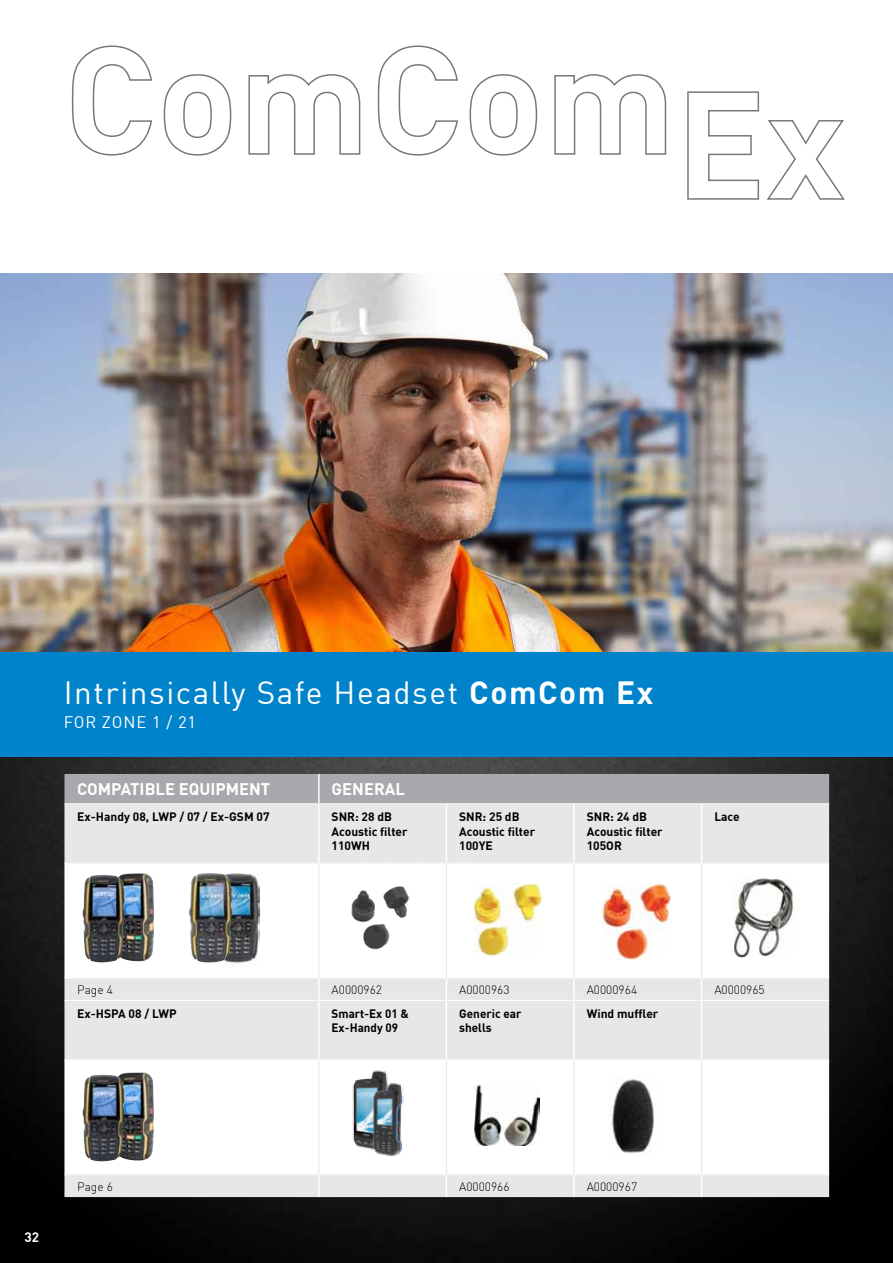
<style>
.page{position:relative;width:893px;height:1263px;background:#fff}
.page>*{position:absolute;margin:0;border:0;box-sizing:border-box;transform-origin:0 0}
.t1{font:31.5px "DIN Offc";letter-spacing:.05em;color:#fff}
.t2{font:700 16.5px "DIN Offc";color:#fff}
.t3{font:16.5px "DIN Offc";letter-spacing:.05em;color:#fff}
.t4{font:700 13.5px "DIN Offc";color:#fff}
.t5{font:700 12px/14.4px "DIN Offc";color:#000}
.t6{font:300 12px "DIN Offc";color:#000}
.s1{font-weight:700}
</style>
<div class="page">
<img style="left:0;top:756px;width:893px;height:507px">
<div style="left:0;top:651px;width:893px;height:105px;background:#0083ca"></div>
<img style="left:0;top:273px;width:893px;height:378px">
<svg style="left:71px;top:45px;width:81px;height:111px"></svg>
<svg style="left:163px;top:74px;width:69px;height:82px"></svg>
<svg style="left:248px;top:74px;width:113px;height:81px"></svg>
<svg style="left:377px;top:45px;width:81px;height:111px"></svg>
<svg style="left:469px;top:74px;width:69px;height:82px"></svg>
<svg style="left:554px;top:74px;width:113px;height:81px"></svg>
<svg style="left:687px;top:91px;width:158px;height:109px"></svg>
<div style="left:64px;top:774px;width:765px;height:29px;background:#a7a9ac"></div>
<div style="left:64px;top:804px;width:765px;height:393px;background:#e6e7e8"></div>
<svg style="left:64px;top:864px;width:765px;height:114px"></svg>
<svg style="left:64px;top:1060px;width:765px;height:114px"></svg>
<hr style="left:64px;top:803px;width:254px;height:1px;background:#fff">
<hr style="left:320px;top:803px;width:126px;height:1px;background:#fff">
<hr style="left:446px;top:803px;width:128px;height:1px;background:#fff">
<hr style="left:574px;top:803px;width:128px;height:1px;background:#fff">
<hr style="left:702px;top:803px;width:127px;height:1px;background:#fff">
<hr style="left:64px;top:863px;width:255px;height:1px;background:#fff">
<hr style="left:319px;top:863px;width:127px;height:1px;background:#fff">
<hr style="left:446px;top:863px;width:128px;height:1px;background:#fff">
<hr style="left:574px;top:863px;width:128px;height:1px;background:#fff">
<hr style="left:702px;top:863px;width:127px;height:1px;background:#fff">
<hr style="left:64px;top:978px;width:255px;height:1px;background:#fff">
<hr style="left:319px;top:978px;width:127px;height:1px;background:#fff">
<hr style="left:446px;top:978px;width:128px;height:1px;background:#fff">
<hr style="left:574px;top:978px;width:128px;height:1px;background:#fff">
<hr style="left:702px;top:978px;width:127px;height:1px;background:#fff">
<hr style="left:64px;top:1000px;width:254px;height:1px;background:#fff">
<hr style="left:320px;top:1000px;width:126px;height:1px;background:#fff">
<hr style="left:447px;top:1000px;width:126px;height:1px;background:#fff">
<hr style="left:575px;top:1000px;width:126px;height:1px;background:#fff">
<hr style="left:702px;top:1000px;width:127px;height:1px;background:#fff">
<hr style="left:64px;top:1059px;width:255px;height:1px;background:#fff">
<hr style="left:319px;top:1059px;width:127px;height:1px;background:#fff">
<hr style="left:446px;top:1059px;width:128px;height:1px;background:#fff">
<hr style="left:574px;top:1059px;width:128px;height:1px;background:#fff">
<hr style="left:702px;top:1059px;width:127px;height:1px;background:#fff">
<hr style="left:64px;top:1174px;width:255px;height:1px;background:#fff">
<hr style="left:319px;top:1174px;width:127px;height:1px;background:#fff">
<hr style="left:446px;top:1174px;width:128px;height:1px;background:#fff">
<hr style="left:574px;top:1174px;width:128px;height:1px;background:#fff">
<hr style="left:702px;top:1174px;width:127px;height:1px;background:#fff">
<hr style="left:318px;top:774px;width:2px;height:30px;background:#fff">
<hr style="left:318px;top:804px;width:2px;height:59px;background:#fff">
<hr style="left:446px;top:804px;width:1px;height:59px;background:#fff">
<hr style="left:573px;top:804px;width:2px;height:59px;background:#fff">
<hr style="left:701px;top:804px;width:1px;height:59px;background:#fff">
<hr style="left:318px;top:978px;width:2px;height:22px;background:#fff">
<svg style="left:446px;top:979px;width:1px;height:21px"></svg>
<hr style="left:573px;top:978px;width:2px;height:22px;background:#fff">
<svg style="left:701px;top:979px;width:1px;height:21px"></svg>
<hr style="left:318px;top:1000px;width:2px;height:59px;background:#fff">
<hr style="left:446px;top:1000px;width:1px;height:59px;background:#fff">
<hr style="left:573px;top:1000px;width:2px;height:59px;background:#fff">
<hr style="left:701px;top:1000px;width:1px;height:59px;background:#fff">
<hr style="left:318px;top:1175px;width:2px;height:22px;background:#fff">
<svg style="left:446px;top:1175px;width:1px;height:22px"></svg>
<hr style="left:573px;top:1175px;width:2px;height:22px;background:#fff">
<svg style="left:701px;top:1175px;width:1px;height:22px"></svg>
<hr style="left:319px;top:864px;width:1px;height:114px;background:#e6e7e8">
<hr style="left:446px;top:864px;width:1px;height:114px;background:#e6e7e8">
<hr style="left:574px;top:864px;width:1px;height:114px;background:#e6e7e8">
<hr style="left:701px;top:864px;width:1px;height:114px;background:#e6e7e8">
<hr style="left:319px;top:1060px;width:1px;height:114px;background:#e6e7e8">
<hr style="left:446px;top:1060px;width:1px;height:114px;background:#e6e7e8">
<hr style="left:574px;top:1060px;width:1px;height:114px;background:#e6e7e8">
<hr style="left:701px;top:1060px;width:1px;height:114px;background:#e6e7e8">
<div style="left:332px;top:872px;width:93px;height:93px;background:#fff;border-radius:50%"></div>
<img style="left:351px;top:886px;width:58px;height:64px">
<div style="left:459px;top:872px;width:93px;height:93px;background:#fff;border-radius:50%"></div>
<img style="left:474px;top:882px;width:71px;height:74px">
<div style="left:587px;top:872px;width:93px;height:93px;background:#fff;border-radius:50%"></div>
<img style="left:601px;top:882px;width:70px;height:78px">
<div style="left:714px;top:872px;width:93px;height:93px;background:#fff;border-radius:50%"></div>
<img style="left:733px;top:877px;width:62px;height:80px">
<div style="left:332px;top:1068px;width:93px;height:93px;background:#fff;border-radius:50%"></div>
<img style="left:339px;top:1068px;width:77px;height:90px">
<div style="left:459px;top:1068px;width:93px;height:93px;background:#fff;border-radius:50%"></div>
<img style="left:475px;top:1085px;width:65px;height:60px">
<div style="left:587px;top:1068px;width:93px;height:93px;background:#fff;border-radius:50%"></div>
<img style="left:609px;top:1079px;width:49px;height:78px">
<img style="left:216px;top:874px;width:43px;height:91px">
<img style="left:189px;top:873px;width:43px;height:90px">
<img style="left:114px;top:873px;width:40px;height:88px">
<img style="left:83px;top:875px;width:20px;height:42px">
<img style="left:114px;top:1073px;width:40px;height:87px">
<img style="left:83px;top:1075px;width:20px;height:42px">
<h1 class="t1" style="left:64px;top:672px;width:591px">Intrinsically Safe Headset <span class="s1">ComCom Ex</span></h1>
<h2 class="t3" style="left:64px;top:711px;width:134px">for Zone 1 / 21</h2>
<h2 class="t2" style="left:77px;top:778px;width:195px">Compatible equipment</h2>
<h2 class="t2" style="left:332px;top:778px;width:75px">General</h2>
<p class="t5" style="left:77px;top:809px;width:194px">Ex-Handy 08, LWP / 07 / Ex-GSM 07</p>
<p class="t5" style="left:332px;top:809px;width:77px">SNR: 28 dB<br>Acoustic filter<br>110WH</p>
<p class="t5" style="left:459px;top:809px;width:77px">SNR: 25 dB<br>Acoustic filter<br>100YE</p>
<p class="t5" style="left:587px;top:809px;width:77px">SNR: 24 dB<br>Acoustic filter<br>105OR</p>
<p class="t5" style="left:714px;top:809px;width:27px">Lace</p>
<p class="t6" style="left:77px;top:982px;width:37px">Page 4</p>
<p class="t6" style="left:332px;top:982px;width:52px">A0000962</p>
<p class="t6" style="left:459px;top:982px;width:52px">A0000963</p>
<p class="t6" style="left:587px;top:982px;width:52px">A0000964</p>
<p class="t6" style="left:714px;top:982px;width:52px">A0000965</p>
<p class="t5" style="left:77px;top:1006px;width:100px">Ex-HSPA 08 / LWP</p>
<p class="t5" style="left:332px;top:1006px;width:79px">Smart-Ex 01 &amp;<br>Ex-Handy 09</p>
<p class="t5" style="left:459px;top:1006px;width:64px">Generic ear shells</p>
<p class="t5" style="left:587px;top:1006px;width:73px">Wind muffler</p>
<p class="t4" style="left:25px;top:1228px;width:16px">32</p>
<p class="t6" style="left:77px;top:1179px;width:37px">Page 6</p>
<p class="t6" style="left:459px;top:1179px;width:52px">A0000966</p>
<p class="t6" style="left:587px;top:1179px;width:52px">A0000967</p>
</div>
